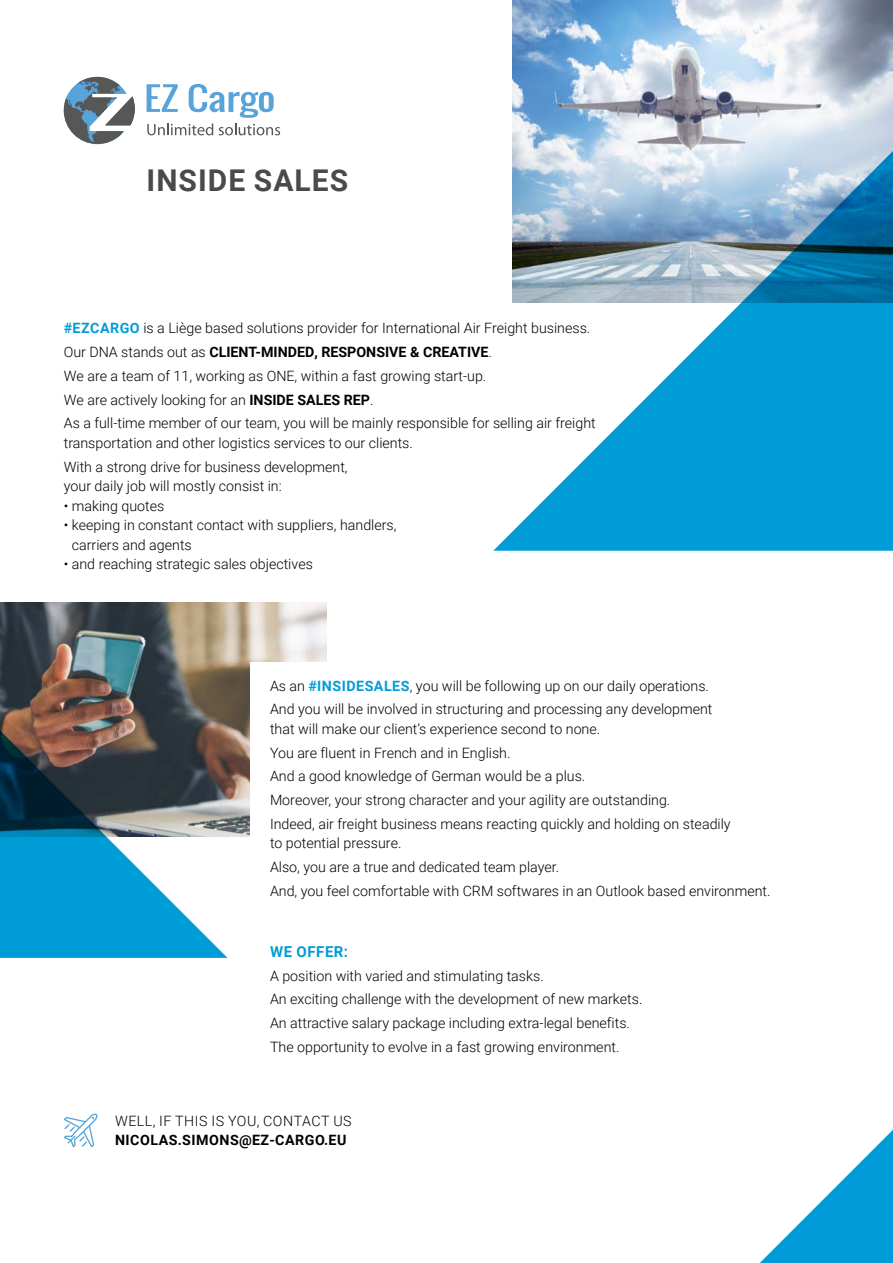
<style>
.page{position:relative;width:893px;height:1263px;background:#fff}
.page>*{position:absolute;margin:0;border:0;box-sizing:border-box;transform-origin:0 0}
.t1{font:700 30px "Roboto";letter-spacing:.035em;color:#4a4a49}
.t2{font:700 15px "Roboto";letter-spacing:.035em;color:#009cd7}
.t3{font:300 14.25px/23.7px "Roboto";color:#000}
.t4{font:300 14.25px "Roboto";letter-spacing:.035em;color:#000}
.t5{font:700 14.25px "Roboto";letter-spacing:.035em;color:#000}
.s1{font-weight:700;color:#009cd7}
.s2{font-weight:700}
</style>
<div class="page">
<img style="left:227px;top:603px;width:99px;height:234px">
<div style="left:250px;top:662px;width:328px;height:239px;background:#fff"></div>
<img style="left:512px;top:0;width:381px;height:130px">
<svg style="left:64px;top:77px;width:71px;height:67px"></svg>
<svg style="left:147px;top:84px;width:133px;height:51px"></svg>
<svg style="left:493px;top:130px;width:400px;height:421px"></svg>
<svg style="left:760px;top:1130px;width:133px;height:133px"></svg>
<svg style="left:64px;top:1114px;width:33px;height:33px"></svg>
<img style="left:0;top:602px;width:227px;height:356px">
<h1 class="t1" style="left:147px;top:160px;width:203px">INSIDE SALES</h1>
<p class="t3" style="left:64px;top:316px;width:534px"><span class="s1">#EZCARGO</span> is a Liège based solutions provider for International Air Freight business.<br>Our DNA stands out as <span class="s2">CLIENT-MINDED, RESPONSIVE &amp; CREATIVE</span>.<br>We are a team of 11, working as ONE, within a fast growing start-up.<br>We are actively looking for an <span class="s2">INSIDE SALES REP</span>.<br>As a full-time member of our team, you will be mainly responsible for selling air freight</p>
<p class="t3" style="left:64px;top:430px;width:351px">transportation and other logistics services to our clients.<br>With a strong drive for business development,</p>
<p class="t3" style="left:64px;top:474px;width:219px">your daily job will mostly consist in:</p>
<p class="t3" style="left:64px;top:493px;width:102px">• making quotes</p>
<p class="t3" style="left:72px;top:515px;width:326px;line-height:19.5px;text-indent:-8px">• keeping in constant contact with suppliers, handlers, carriers and agents</p>
<p class="t3" style="left:64px;top:552px;width:251px">• and reaching strategic sales objectives</p>
<p class="t3" style="left:270px;top:673px;width:444px">As an <span class="s1">#INSIDESALES</span>, you will be following up on our daily operations.<br>And you will be involved in structuring and processing any development</p>
<p class="t3" style="left:270px;top:716px;width:462px">that will make our client’s experience second to none.<br>You are fluent in French and in English.<br>And a good knowledge of German would be a plus.<br>Moreover, your strong character and your agility are outstanding.<br>Indeed, air freight business means reacting quickly and holding on steadily</p>
<p class="t3" style="left:270px;top:831px;width:502px">to potential pressure.<br>Also, you are a true and dedicated team player.<br>And, you feel comfortable with CRM softwares in an Outlook based environment.</p>
<p class="t2" style="left:270px;top:941px;width:79px">WE OFFER:</p>
<p class="t3" style="left:270px;top:963px;width:374px">A position with varied and stimulating tasks.<br>An exciting challenge with the development of new markets.<br>An attractive salary package including extra-legal benefits.<br>The opportunity to evolve in a fast growing environment.</p>
<p class="t4" style="left:115px;top:1111px;width:238px">WELL, IF THIS IS YOU, CONTACT US</p>
<p class="t5" style="left:115px;top:1130px;width:233px">NICOLAS.SIMONS@EZ-CARGO.EU</p>
</div>
